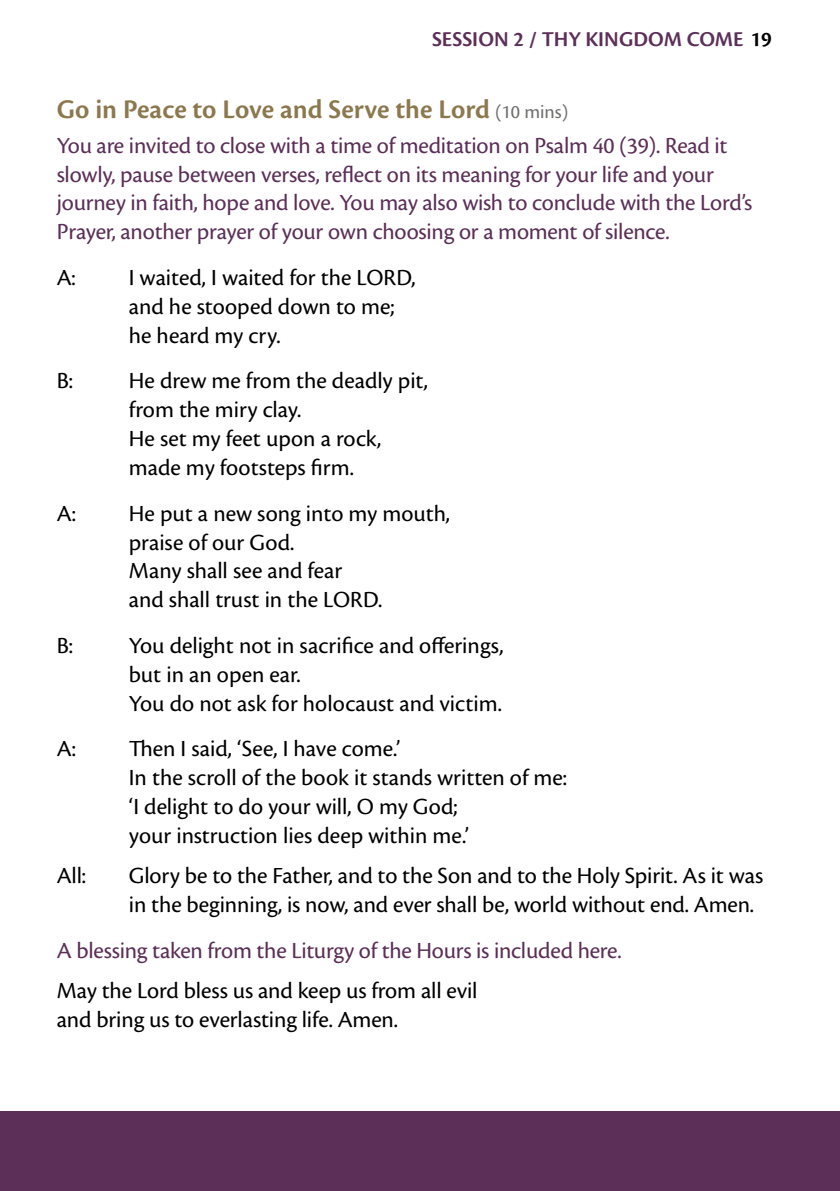
<style>
.page{position:relative;width:840px;height:1191px;background:#fff}
.page>*{position:absolute;margin:0;border:0;box-sizing:border-box;transform-origin:0 0}
.t1{font:600 28px "Cronos Pro";color:#8b784e}
.t2{font:24px/28.8px "Cronos Pro";color:#000}
.t3{font:24px/28.8px "Cronos Pro";letter-spacing:-.01em;color:#5b2f57}
.t4{font:600 22px "Cronos Pro";color:#5b2f57}
.s1{color:#000}
.s2{font-weight:400;font-size:20px;color:#6f6f6e}
</style>
<div class="page">
<div style="left:0;top:1111px;width:839px;height:80px;background:#5b2f57"></div>
<p class="t4" style="left:432px;top:26px;width:341px">SESSION 2 / THY KINGDOM COME <span class="s1">19</span></p>
<p class="t1" style="left:57px;top:93px;width:512px">Go in Peace to Love and Serve the Lord <span class="s2">(10 mins)</span></p>
<p class="t3" style="left:57px;top:131px;width:696px">You are invited to close with a time of meditation on Psalm 40 (39). Read it slowly, pause between verses, reflect on its meaning for your life and your journey in faith, hope and love. You may also wish to conclude with the Lord’s Prayer, another prayer of your own choosing or a moment of silence.</p>
<p class="t2" style="left:57px;top:263px;width:20px">A:</p>
<p class="t2" style="left:129px;top:263px;width:288px">I waited, I waited for the LORD, and he stooped down to me; he heard my cry.</p>
<p class="t2" style="left:57px;top:367px;width:18px">B:</p>
<p class="t2" style="left:129px;top:367px;width:300px">He drew me from the deadly pit, from the miry clay.<br>He set my feet upon a rock, made my footsteps firm.</p>
<p class="t2" style="left:57px;top:499px;width:21px">A:</p>
<p class="t2" style="left:129px;top:499px;width:322px">He put a new song into my mouth, praise of our God.<br>Many shall see and fear<br>and shall trust in the LORD.</p>
<p class="t2" style="left:57px;top:631px;width:18px">B:</p>
<p class="t2" style="left:129px;top:631px;width:376px">You delight not in sacrifice and offerings, but in an open ear.<br>You do not ask for holocaust and victim.</p>
<p class="t2" style="left:57px;top:734px;width:21px">A:</p>
<p class="t2" style="left:129px;top:734px;width:439px">Then I said, ‘See, I have come.’<br>In the scroll of the book it stands written of me: ‘I delight to do your will, O my God;<br>your instruction lies deep within me.’</p>
<p class="t2" style="left:57px;top:861px;width:31px">All:</p>
<p class="t2" style="left:129px;top:861px;width:635px">Glory be to the Father, and to the Son and to the Holy Spirit. As it was in the beginning, is now, and ever shall be, world without end. Amen.</p>
<p class="t3" style="left:57px;top:936px;width:566px">A blessing taken from the Liturgy of the Hours is included here.</p>
<p class="t2" style="left:57px;top:976px;width:422px">May the Lord bless us and keep us from all evil and bring us to everlasting life. Amen.</p>
</div>
